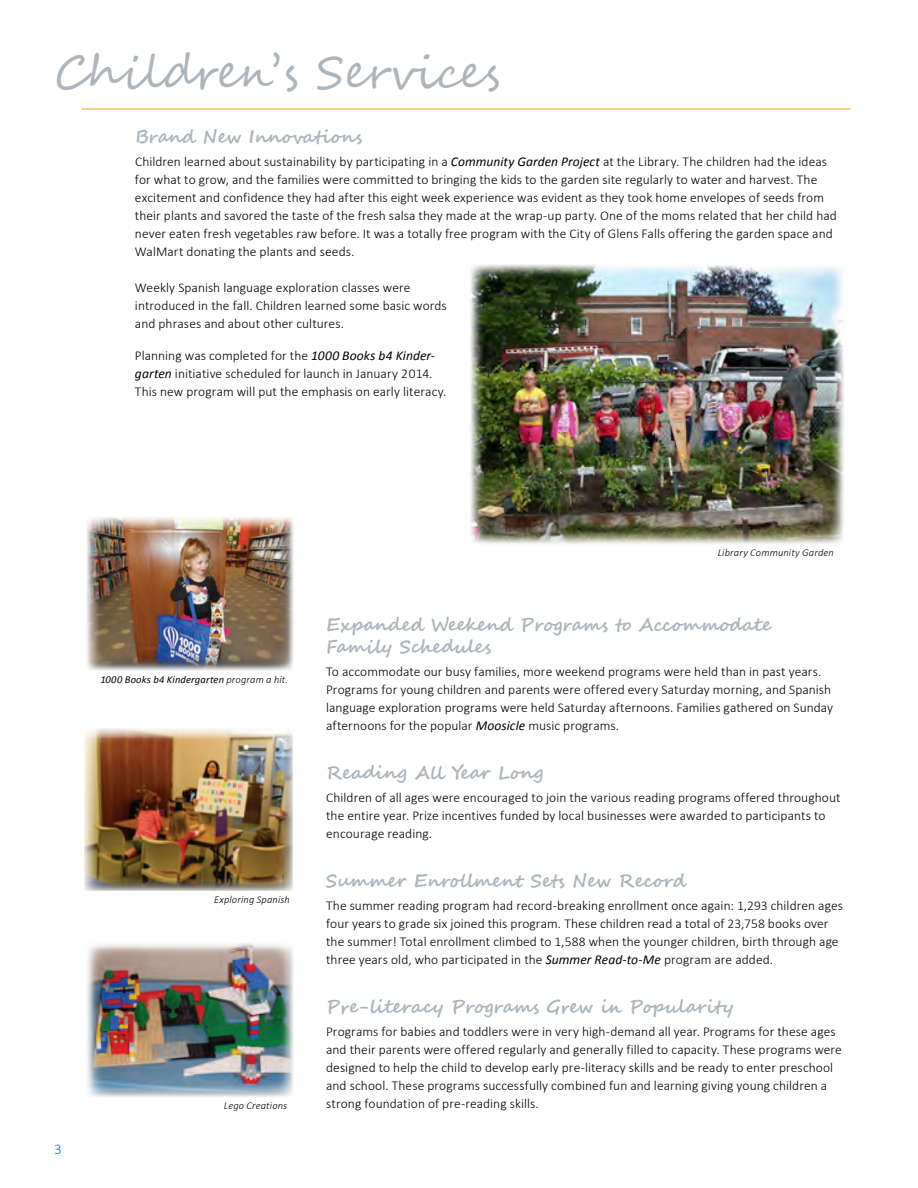
<style>
.page{position:relative;width:918px;height:1188px;background:#fff}
.page>*{position:absolute;margin:0;border:0;box-sizing:border-box;transform-origin:0 0}
.Header_2{font:45px "Segoe Script";color:#acb4bc}
.Subhead_1{font:700 18px/21.6px "Segoe Script";color:#acb4bc}
.Pres_Dir_Message_Cop{font:300 15px "Calibri";color:#0078c0}
.Body_Text{font:300 13.5px/18px "Calibri";letter-spacing:.005em;color:#000001}
.t1{font:italic 300 10.5px "Calibri";letter-spacing:.015em;color:#000001}
.t2{font:italic 10.5px "Calibri";letter-spacing:.015em;color:#000001}
.s1{font-weight:400;font-style:italic}
.s2{font-weight:300}
</style>
<div class="page">
<img style="left:470px;top:264px;width:374px;height:280px">
<div style="left:84px;top:516px;width:211px;height:157px;background:#231f20;opacity:.75"></div>
<div style="left:83px;top:728px;width:211px;height:164px;background:#231f20;opacity:.75"></div>
<div style="left:84px;top:941px;width:210px;height:157px;background:#231f20;opacity:.75"></div>
<hr style="left:82px;top:109px;width:769px;height:1px;background:#f89f1c">
<p class="Header_2" style="left:54px;top:35px;width:448px">Children’s Services</p>
<p class="Subhead_1" style="left:135px;top:126px;width:229px">Brand New Innovations</p>
<p class="Body_Text" style="left:135px;top:153px;width:703px">Children learned about sustainability by participating in a <span class="s1">Community Garden Project</span> at the Library. The children had the ideas for what to grow, and the families were committed to bringing the kids to the garden site regularly to water and harvest. The excitement and confidence they had after this eight week experience was evident as they took home envelopes of seeds from their plants and savored the taste of the fresh salsa they made at the wrap-up party. One of the moms related that her child had never eaten fresh vegetables raw before. It was a totally free program with the City of Glens Falls offering the garden space and WalMart donating the plants and seeds.</p>
<p class="Body_Text" style="left:135px;top:279px;width:313px">Weekly Spanish language exploration classes were introduced in the fall. Children learned some basic words and phrases and about other cultures.</p>
<p class="Body_Text" style="left:135px;top:346px;width:313px">Planning was completed for the <span class="s1">1000 Books b4 Kinder&shy;garten</span> initiative scheduled for launch in January 2014.<br>This new program will put the emphasis on early literacy.</p>
<p class="t2" style="left:100px;top:673px;width:189px">1000 Books b4 Kindergarten <span class="s2">program a hit.</span></p>
<p class="t1" style="left:214px;top:893px;width:77px">Exploring Spanish</p>
<p class="t1" style="left:718px;top:546px;width:118px">Library Community Garden</p>
<p class="Subhead_1" style="left:326px;top:614px;width:447px">Expanded Weekend Programs to Accommodate<br>Family Schedules</p>
<p class="Body_Text" style="left:326px;top:663px;width:509px">To accommodate our busy families, more weekend programs were held than in past years.<br>Programs for young children and parents were offered every Saturday morning, and Spanish language exploration programs were held Saturday afternoons. Families gathered on Sunday afternoons for the popular <span class="s1">Moosicle</span> music programs.</p>
<p class="Subhead_1" style="left:326px;top:762px;width:218px">Reading All Year Long</p>
<p class="Body_Text" style="left:326px;top:789px;width:516px">Children of all ages were encouraged to join the various reading programs offered throughout the entire year. Prize incentives funded by local businesses were awarded to participants to encourage reading.</p>
<p class="Subhead_1" style="left:326px;top:870px;width:361px">Summer Enrollment Sets New Record</p>
<p class="Body_Text" style="left:326px;top:897px;width:518px">The summer reading program had record-breaking enrollment once again: 1,293 children ages four years to grade six joined this program. These children read a total of 23,758 books over the summer! Total enrollment climbed to 1,588 when the younger children, birth through age three years old, who participated in the <span class="s1">Summer Read-to-Me</span> program are added.</p>
<p class="Subhead_1" style="left:326px;top:996px;width:409px">Pre-literacy Programs Grew in Popularity</p>
<p class="Body_Text" style="left:326px;top:1023px;width:517px">Programs for babies and toddlers were in very high-demand all year. Programs for these ages and their parents were offered regularly and generally filled to capacity. These programs were designed to help the child to develop early pre-literacy skills and be ready to enter preschool and school. These programs successfully combined fun and learning giving young children a</p>
<p class="Pres_Dir_Message_Cop" style="left:54px;top:1140px;width:9px">3</p>
<p class="t1" style="left:224px;top:1099px;width:65px">Lego Creations</p>
<p class="Body_Text" style="left:326px;top:1095px;width:214px">strong foundation of pre-reading skills.</p>
</div>
